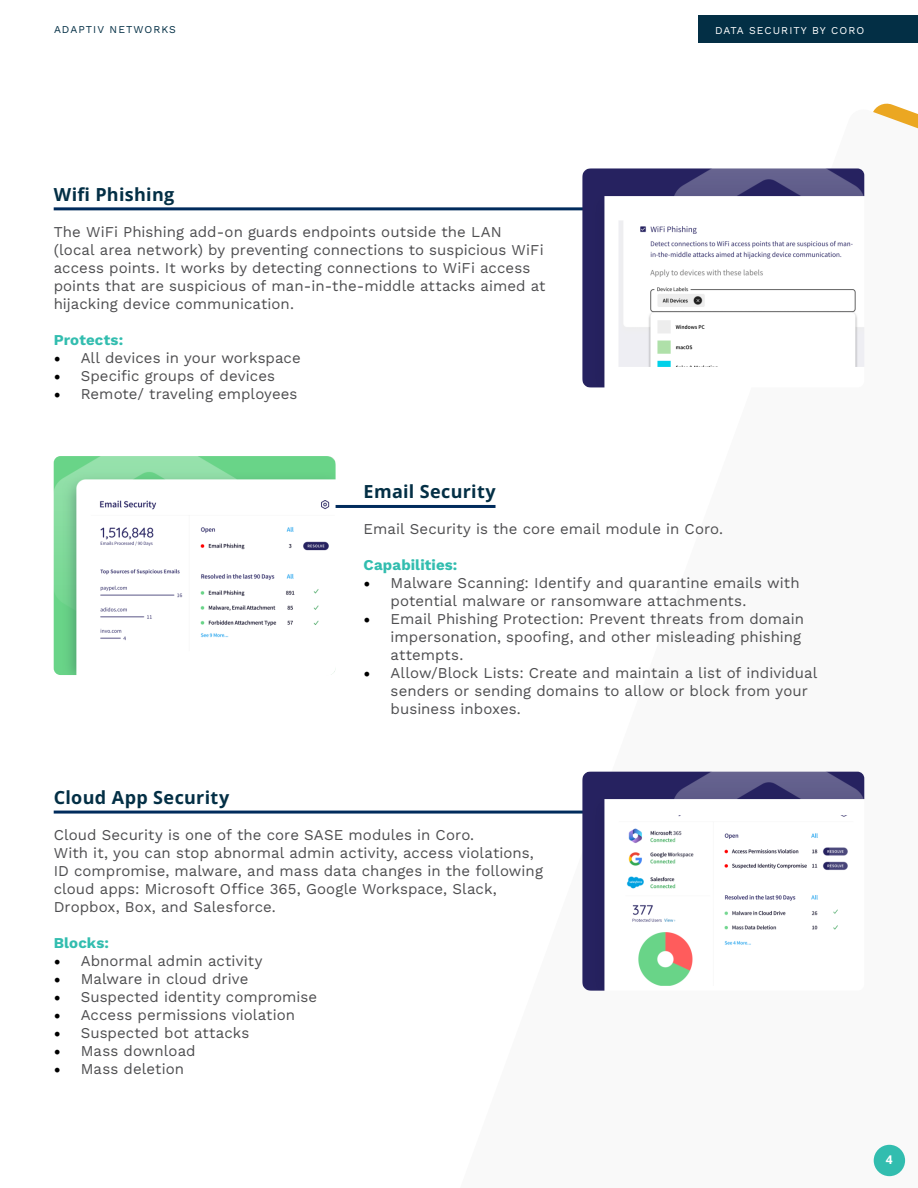
<style>
.page{position:relative;width:918px;height:1188px;background:#fff}
.page>*{position:absolute;margin:0;border:0;box-sizing:border-box;transform-origin:0 0}
.underline_right{font:700 18px "Open Sans";letter-spacing:.02em;color:#032f45}
.underline{font:700 18px "Open Sans";letter-spacing:.015em;color:#032f45}
.t1{font:15px/18px "Work Sans";letter-spacing:.005em;color:#4e4e50}
.t2{font:700 15px "Work Sans";letter-spacing:.01em;color:#32bdaf}
.t3{font:700 12px "Open Sans";color:#fff}
.t4{font:10.5px "Work Sans";letter-spacing:.1em;color:#fff}
.t5{font:10.5px "Work Sans";letter-spacing:.1em;color:#032f45}
.s1{font-family:"Minion Pro";font-size:18px;color:#000}
</style>
<div class="page">
<div style="left:874px;top:1145px;width:31px;height:31px;background:#32bdaf;border-radius:50%"></div>
<div style="left:699px;top:15px;width:219px;height:28px;background:#032f45"></div>
<hr style="left:323px;top:505px;width:173px;height:3px;background:#002b5c">
<hr style="left:54px;top:207px;width:532px;height:3px;background:#002b5c">
<hr style="left:54px;top:811px;width:587px;height:3px;background:#002b5c">
<img style="left:54px;top:456px;width:282px;height:219px">
<img style="left:582px;top:168px;width:282px;height:219px">
<img style="left:582px;top:772px;width:282px;height:219px">
<p class="t5" style="left:54px;top:22px;width:123px">ADAPTIV NETWORKS</p>
<p class="t4" style="left:715px;top:22px;width:151px">DATA SECURITY BY CORO</p>
<p class="underline_right" style="left:54px;top:181px;width:122px">Wifi Phishing</p>
<p class="t1" style="left:54px;top:222px;width:493px">The WiFi Phishing add-on guards endpoints outside the LAN (local area network) by preventing connections to suspicious WiFi access points. It works by detecting connections to WiFi access points that are suspicious of man-in-the-middle attacks aimed at hijacking device communication.</p>
<p class="t2" style="left:54px;top:328px;width:71px">Protects:</p>
<p class="t1" style="left:54px;top:348px;width:249px"><span class="s1">•</span> All devices in your workspace</p>
<p class="t1" style="left:54px;top:366px;width:223px"><span class="s1">•</span> Specific groups of devices</p>
<p class="t1" style="left:54px;top:384px;width:245px"><span class="s1">•</span> Remote/ traveling employees</p>
<p class="underline" style="left:364px;top:479px;width:134px">Email Security</p>
<p class="t1" style="left:364px;top:519px;width:361px">Email Security is the core email module in Coro.</p>
<p class="t2" style="left:364px;top:554px;width:95px">Capabilities:</p>
<p class="t1" style="left:391px;top:573px;width:411px;text-indent:-27px"><span class="s1">•</span> Malware Scanning: Identify and quarantine emails with potential malware or ransomware attachments.</p>
<p class="t1" style="left:391px;top:609px;width:415px;text-indent:-27px"><span class="s1">•</span> Email Phishing Protection: Prevent threats from domain impersonation, spoofing, and other misleading phishing attempts.</p>
<p class="t1" style="left:391px;top:663px;width:428px;text-indent:-27px"><span class="s1">•</span> Allow/Block Lists: Create and maintain a list of individual senders or sending domains to allow or block from your business inboxes.</p>
<p class="underline_right" style="left:54px;top:785px;width:177px">Cloud App Security</p>
<p class="t1" style="left:54px;top:825px;width:422px">Cloud Security is one of the core SASE modules in Coro.</p>
<p class="t1" style="left:54px;top:843px;width:491px">With it, you can stop abnormal admin activity, access violations, ID compromise, malware, and mass data changes in the following cloud apps: Microsoft Office 365, Google Workspace, Slack, Dropbox, Box, and Salesforce.</p>
<p class="t2" style="left:54px;top:931px;width:57px">Blocks:</p>
<p class="t1" style="left:54px;top:951px;width:210px"><span class="s1">•</span> Abnormal admin activity</p>
<p class="t1" style="left:54px;top:969px;width:196px"><span class="s1">•</span> Malware in cloud drive</p>
<p class="t1" style="left:54px;top:987px;width:265px"><span class="s1">•</span> Suspected identity compromise</p>
<p class="t1" style="left:54px;top:1005px;width:243px"><span class="s1">•</span> Access permissions violation</p>
<p class="t1" style="left:54px;top:1023px;width:197px"><span class="s1">•</span> Suspected bot attacks</p>
<p class="t1" style="left:54px;top:1041px;width:143px"><span class="s1">•</span> Mass download</p>
<p class="t1" style="left:54px;top:1059px;width:132px"><span class="s1">•</span> Mass deletion</p>
<p class="t3" style="left:886px;top:1151px;width:8px">4</p>
</div>
